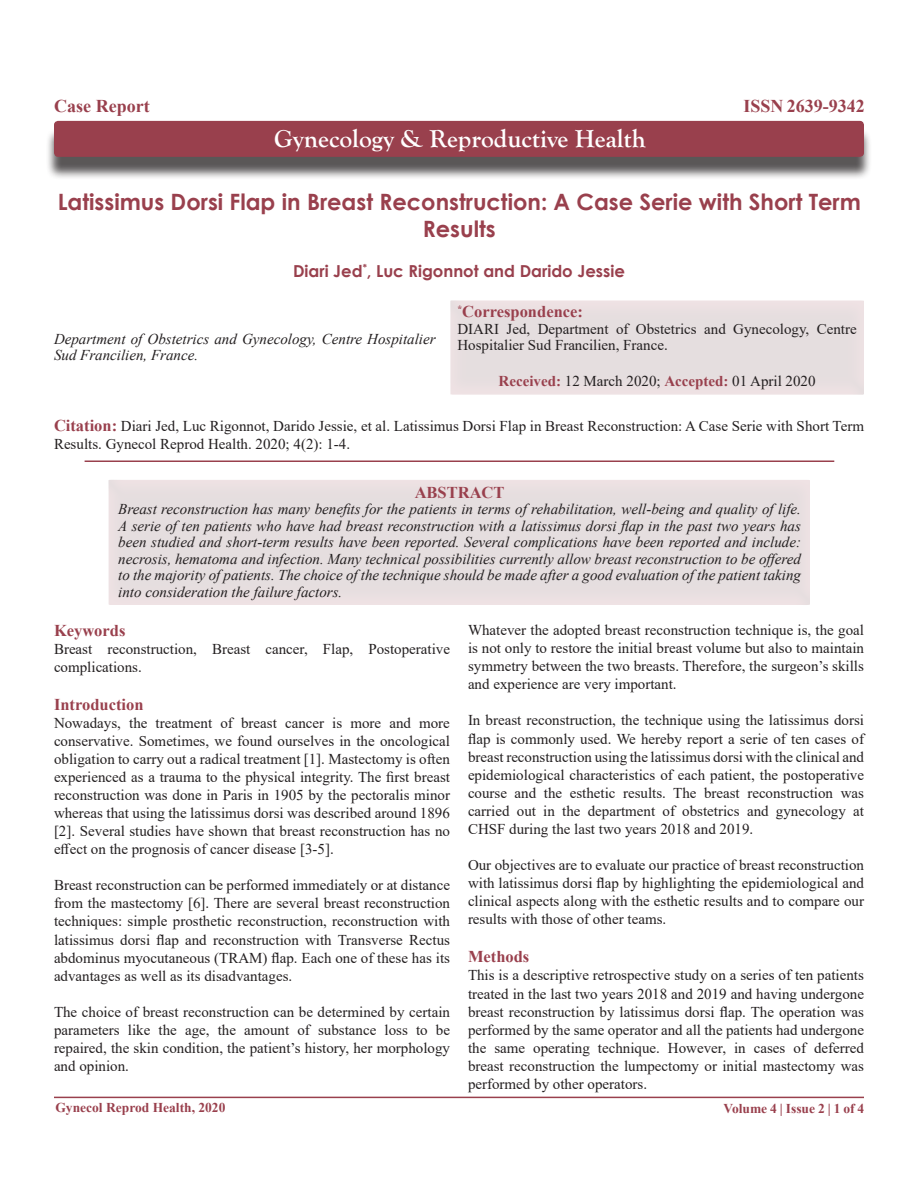
<style>
.page{position:relative;width:918px;height:1188px;background:#fff}
.page>*{position:absolute;margin:0;border:0;box-sizing:border-box;transform-origin:0 0}
.t1{font:700 25.5px "Goudy Old Style T";color:#fff}
.t2{font:700 22.5px/27px "Century Gothic";color:#99404d;text-align:center}
.t3{font:700 18px "Times New Roman";color:#99404d}
.t4{font:700 16.5px "Times New Roman";color:#99404d}
.t5{font:700 16.5px "Century Gothic";color:#99404d}
.t6{font:15px/18.1px "Times New Roman";color:#231f20;text-align:justify}
.t7{font:italic 15px/16.5px "Times New Roman";color:#231f20}
.t8{font:700 13.5px "Times New Roman";color:#99404d}
.s1{font-weight:700;color:#99404d}
.s2{font-weight:700;font-size:16.5px;color:#99404d}
</style>
<div class="page">
<hr style="left:54px;top:1097px;width:810px;height:1px;background:#99404d">
<div style="left:449px;top:294px;width:417px;height:102px;background:#231f20;opacity:.5"></div>
<div style="left:46px;top:128px;width:826px;height:52px;background:#231f20;opacity:.75"></div>
<div style="left:54px;top:121px;width:810px;height:36px;background:#99404d;border-radius:4px"></div>
<hr style="left:85px;top:460px;width:749px;height:2px;background:#99404d">
<div style="left:107px;top:471px;width:705px;height:136px;background:#231f20;opacity:.5"></div>
<p class="t3" style="left:54px;top:93px;width:97px">Case Report</p>
<p class="t3" style="left:743px;top:93px;width:123px">ISSN 2639-9342</p>
<p class="t1" style="left:274px;top:124px;width:373px">Gynecology &amp; Reproductive Health</p>
<p class="t2" style="left:58px;top:188px;width:805px">Latissimus Dorsi Flap in Breast Reconstruction: A Case Serie with Short Term<br>Results</p>
<p class="t5" style="left:293px;top:258px;width:333px">Diari Jed<sup>*</sup>, Luc Rigonnot and Darido Jessie</p>
<p class="t7" style="left:54px;top:330px;width:383px">Department of Obstetrics and Gynecology, Centre Hospitalier<br>Sud Francilien, France.</p>
<p class="t4" style="left:458px;top:300px;width:127px"><sup>*</sup>Correspondence:</p>
<p class="t6" style="left:458px;top:320px;width:401px;line-height:16.5px">DIARI Jed, Department of Obstetrics and Gynecology, Centre<br>Hospitalier Sud Francilien, France.</p>
<p class="t6" style="left:499px;top:372px;width:319px"><span class="s1">Received:</span> 12 March 2020; <span class="s1">Accepted:</span> 01 April 2020</p>
<p class="t6" style="left:54px;top:416px;width:812px"><span class="s2">Citation:</span> Diari Jed, Luc Rigonnot, Darido Jessie, et al. Latissimus Dorsi Flap in Breast Reconstruction: A Case Serie with Short Term<br>Results. Gynecol Reprod Health. 2020; 4(2): 1-4.</p>
<p class="t4" style="left:415px;top:480px;width:91px">ABSTRACT</p>
<p class="t7" style="left:118px;top:501px;width:684px;text-align:justify">Breast reconstruction has many benefits for the patients in terms of rehabilitation, well-being and quality of life.<br>A serie of ten patients who have had breast reconstruction with a latissimus dorsi flap in the past two years has been studied and short-term results have been reported. Several complications have been reported and include: necrosis, hematoma and infection. Many technical possibilities currently allow breast reconstruction to be offered to the majority of patients. The choice of the technique should be made after a good evaluation of the patient taking into consideration the failure factors.</p>
<p class="t4" style="left:54px;top:618px;width:73px">Keywords</p>
<p class="t6" style="left:54px;top:639px;width:398px">Breast reconstruction, Breast cancer, Flap, Postoperative complications.</p>
<p class="t4" style="left:54px;top:692px;width:91px">Introduction</p>
<p class="t6" style="left:54px;top:713px;width:398px">Nowadays, the treatment of breast cancer is more and more conservative. Sometimes, we found ourselves in the oncological obligation to carry out a radical treatment [1]. Mastectomy is often experienced as a trauma to the physical integrity. The first breast reconstruction was done in Paris in 1905 by the pectoralis minor whereas that using the latissimus dorsi was described around 1896 [2]. Several studies have shown that breast reconstruction has no effect on the prognosis of cancer disease [3-5].</p>
<p class="t6" style="left:54px;top:876px;width:398px">Breast reconstruction can be performed immediately or at distance from the mastectomy [6]. There are several breast reconstruction techniques: simple prosthetic reconstruction, reconstruction with latissimus dorsi flap and reconstruction with Transverse Rectus abdominus myocutaneous (TRAM) flap. Each one of these has its advantages as well as its disadvantages.</p>
<p class="t6" style="left:54px;top:1002px;width:398px">The choice of breast reconstruction can be determined by certain parameters like the age, the amount of substance loss to be repaired, the skin condition, the patient’s history, her morphology and opinion.</p>
<p class="t6" style="left:468px;top:620px;width:398px">Whatever the adopted breast reconstruction technique is, the goal is not only to restore the initial breast volume but also to maintain symmetry between the two breasts. Therefore, the surgeon’s skills and experience are very important.</p>
<p class="t6" style="left:468px;top:711px;width:398px">In breast reconstruction, the technique using the latissimus dorsi flap is commonly used. We hereby report a serie of ten cases of breast reconstruction using the latissimus dorsi with the clinical and epidemiological characteristics of each patient, the postoperative course and the esthetic results. The breast reconstruction was carried out in the department of obstetrics and gynecology at CHSF during the last two years 2018 and 2019.</p>
<p class="t6" style="left:468px;top:856px;width:398px">Our objectives are to evaluate our practice of breast reconstruction with latissimus dorsi flap by highlighting the epidemiological and clinical aspects along with the esthetic results and to compare our results with those of other teams.</p>
<p class="t4" style="left:468px;top:945px;width:63px">Methods</p>
<p class="t6" style="left:468px;top:966px;width:398px">This is a descriptive retrospective study on a series of ten patients treated in the last two years 2018 and 2019 and having undergone breast reconstruction by latissimus dorsi flap. The operation was performed by the same operator and all the patients had undergone the same operating technique. However, in cases of deferred breast reconstruction the lumpectomy or initial mastectomy was performed by other operators.</p>
<p class="t8" style="left:55px;top:1098px;width:171px">Gynecol Reprod Health, 2020</p>
<p class="t8" style="left:723px;top:1099px;width:142px">Volume 4 | Issue 2 | 1 of 4</p>
</div>
